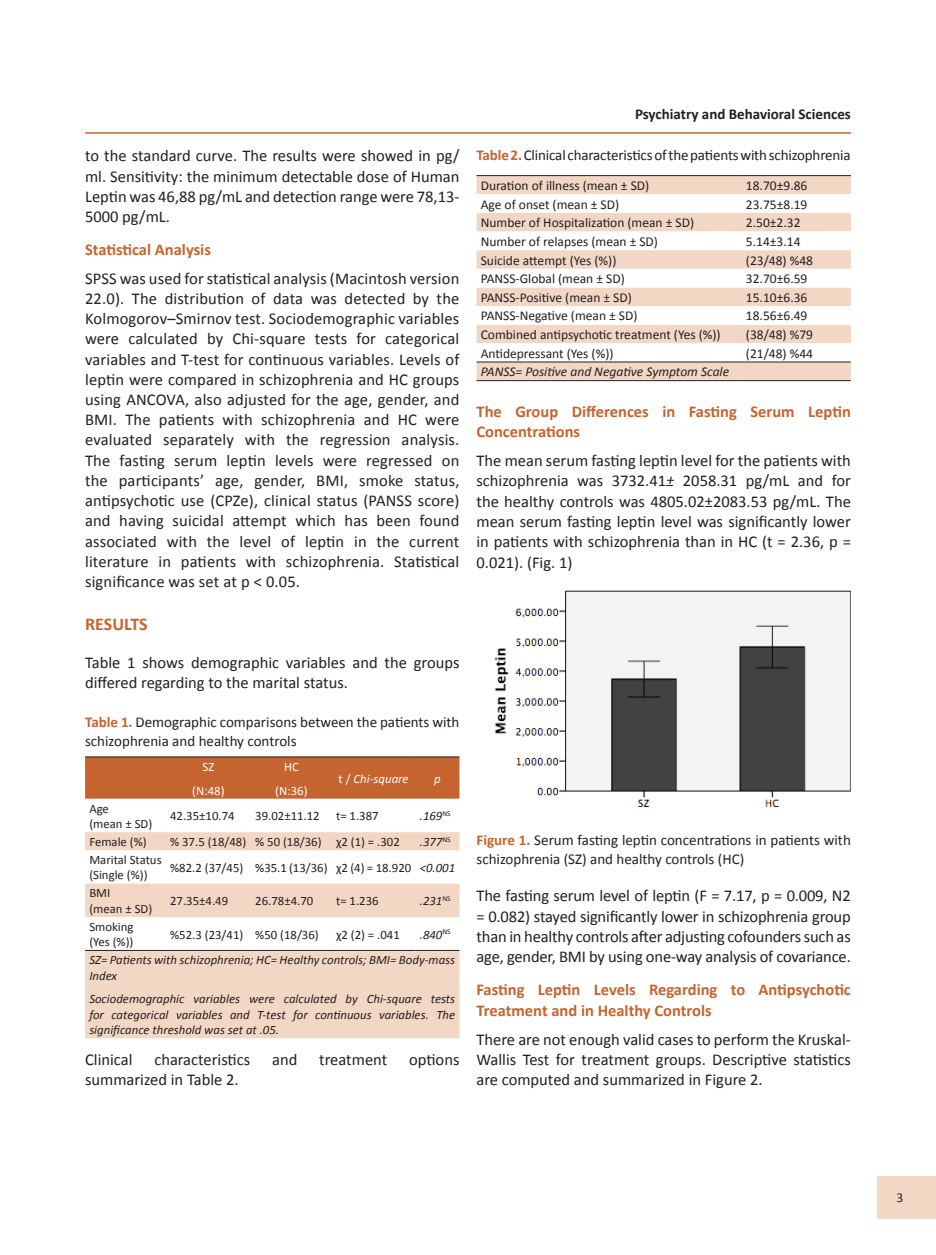
<style>
.page{position:relative;width:936px;height:1255px;background:#fff}
.page>*{position:absolute;margin:0;border:0;box-sizing:border-box;transform-origin:0 0}
.t1{font:700 18px "Calibri";color:#c5642f}
.Mnormal{font:16.5px/20.2px "Calibri";color:#231f20;text-align:justify}
.t2{font:700 16.5px/20.4px "Calibri";color:#c5642f}
.PicH{font:15px/18.6px "Calibri";color:#231f20}
.TableH{font:15px/18.5px "Calibri";color:#231f20}
.Mnormal-2{font:15px "Calibri";letter-spacing:-.01em;color:#231f20}
.t3{font:700 15px "Calibri";color:#231f20}
.Tabletxt{font:13.5px "Calibri";color:#231f20}
.Tabletxt-2{font:italic 13.5px "Calibri";color:#231f20}
.Tabletxt-3{font:italic 12.75px/15.3px "Calibri";color:#231f20}
.Tabletxt-4{font:12.75px/15.3px "Calibri";color:#231f20}
.Tabletxt-5{font:12.75px "Calibri";color:#fff}
.Tabletxt-6{font:italic 12.75px "Calibri";color:#fff}
.s1{font-weight:700;color:#c5642f}
.s2{font-style:normal}
.s3{font-style:italic}
</style>
<div class="page">
<hr style="left:85px;top:132px;width:765px;height:2px;background:#c5642f">
<div style="left:877px;top:1175px;width:58px;height:43px;background:#f3d7c5"></div>
<div style="left:476px;top:176px;width:374px;height:204px;background:#f3d7c5"></div>
<svg style="left:476px;top:194px;width:374px;height:167px"></svg>
<hr style="left:476px;top:175px;width:265px;height:1px;background:#231f20">
<hr style="left:741px;top:175px;width:109px;height:1px;background:#231f20">
<hr style="left:476px;top:361px;width:265px;height:1px;background:#231f20">
<hr style="left:741px;top:361px;width:109px;height:1px;background:#231f20">
<hr style="left:476px;top:380px;width:265px;height:1px;background:#231f20">
<hr style="left:741px;top:380px;width:109px;height:1px;background:#231f20">
<img style="left:494px;top:590px;width:356px;height:218px">
<div style="left:85px;top:757px;width:374px;height:41px;background:#c5642f"></div>
<svg style="left:85px;top:798px;width:374px;height:1px"></svg>
<svg style="left:85px;top:832px;width:374px;height:206px;fill:#f3d7c5"></svg>
<hr style="left:85px;top:756px;width:81px;height:1px;background:#231f20">
<hr style="left:166px;top:756px;width:85px;height:1px;background:#231f20">
<hr style="left:251px;top:756px;width:81px;height:1px;background:#231f20">
<hr style="left:332px;top:756px;width:83px;height:1px;background:#231f20">
<hr style="left:415px;top:756px;width:44px;height:1px;background:#231f20">
<hr style="left:85px;top:950px;width:81px;height:1px;background:#231f20">
<hr style="left:166px;top:950px;width:85px;height:1px;background:#231f20">
<hr style="left:251px;top:950px;width:81px;height:1px;background:#231f20">
<hr style="left:332px;top:950px;width:83px;height:1px;background:#231f20">
<hr style="left:415px;top:950px;width:44px;height:1px;background:#231f20">
<p class="Mnormal" style="left:85px;top:145px;width:376px">to the standard curve. The results were showed in pg/ ml. Sensitivity: the minimum detectable dose of Human Leptin was 46,88 pg/mL and detection range were 78,13- 5000 pg/mL.</p>
<h3 class="t2" style="left:85px;top:239px;width:127px">Statistical Analysis</h3>
<p class="Mnormal" style="left:85px;top:267px;width:376px">SPSS was used for statistical analysis (Macintosh version 22.0). The distribution of data was detected by the Kolmogorov–Smirnov test. Sociodemographic variables were calculated by Chi-square tests for categorical variables and T-test for continuous variables. Levels of leptin were compared in schizophrenia and HC groups using ANCOVA, also adjusted for the age, gender, and BMI. The patients with schizophrenia and HC were evaluated separately with the regression analysis.<br>The fasting serum leptin levels were regressed on the participants’ age, gender, BMI, smoke status, antipsychotic use (CPZe), clinical status (PANSS score) and having suicidal attempt which has been found associated with the level of leptin in the current literature in patients with schizophrenia. Statistical significance was set at p &lt; 0.05.</p>
<h2 class="t1" style="left:85px;top:611px;width:64px">RESULTS</h2>
<p class="Mnormal" style="left:85px;top:651px;width:376px">Table 1 shows demographic variables and the groups differed regarding to the marital status.</p>
<p class="TableH" style="left:85px;top:712px;width:376px"><span class="s1">Table 1.</span> Demographic comparisons between the patients with schizophrenia and healthy controls</p>
<p class="Tabletxt-5" style="left:202px;top:758px;width:13px">SZ</p>
<p class="Tabletxt-5" style="left:192px;top:782px;width:34px">(N:48)</p>
<p class="Tabletxt-5" style="left:284px;top:758px;width:16px">HC</p>
<p class="Tabletxt-5" style="left:275px;top:782px;width:34px">(N:36)</p>
<p class="Tabletxt-6" style="left:338px;top:769px;width:72px"><span class="s2">t /</span> Chi-square</p>
<p class="Tabletxt-6" style="left:434px;top:769px;width:8px">p</p>
<p class="Tabletxt-4" style="left:89px;top:800px;width:64px">Age<br>(mean ± SD)</p>
<p class="Tabletxt-4" style="left:170px;top:807px;width:66px">42.35±10.74</p>
<p class="Tabletxt-4" style="left:255px;top:807px;width:66px">39.02±11.12</p>
<p class="Tabletxt-4" style="left:336px;top:807px;width:44px">t= 1.387</p>
<p class="Tabletxt-3" style="left:420px;top:807px;width:32px">.169<sup>NS</sup></p>
<p class="Tabletxt-4" style="left:89px;top:833px;width:59px">Female (%)</p>
<p class="Tabletxt-4" style="left:170px;top:833px;width:77px">% 37.5 (18/48)</p>
<p class="Tabletxt-4" style="left:255px;top:833px;width:68px">% 50 (18/36)</p>
<p class="Tabletxt-4" style="left:336px;top:833px;width:65px">χ2 (1) = .302</p>
<p class="Tabletxt-3" style="left:420px;top:833px;width:32px">.377<sup>NS</sup></p>
<p class="Tabletxt-4" style="left:89px;top:851px;width:74px">Marital Status (Single (%))</p>
<p class="Tabletxt-4" style="left:170px;top:859px;width:75px">%82.2 (37/45)</p>
<p class="Tabletxt-4" style="left:255px;top:859px;width:74px">%35.1 (13/36)</p>
<p class="Tabletxt-4" style="left:336px;top:859px;width:77px">χ2 (4) = 18.920</p>
<p class="Tabletxt-3" style="left:420px;top:859px;width:37px">&lt;0.001</p>
<p class="Tabletxt-4" style="left:89px;top:885px;width:64px">BMI<br>(mean ± SD)</p>
<p class="Tabletxt-4" style="left:170px;top:892px;width:60px">27.35±4.49</p>
<p class="Tabletxt-4" style="left:255px;top:892px;width:60px">26.78±4.70</p>
<p class="Tabletxt-4" style="left:336px;top:892px;width:44px">t= 1.236</p>
<p class="Tabletxt-3" style="left:420px;top:892px;width:32px">.231<sup>NS</sup></p>
<p class="Tabletxt-4" style="left:89px;top:918px;width:46px">Smoking (Yes (%))</p>
<p class="Tabletxt-4" style="left:170px;top:926px;width:75px">%52.3 (23/41)</p>
<p class="Tabletxt-4" style="left:255px;top:926px;width:65px">%50 (18/36)</p>
<p class="Tabletxt-4" style="left:336px;top:926px;width:65px">χ2 (2) = .041</p>
<p class="Tabletxt-3" style="left:420px;top:926px;width:32px">.840<sup>NS</sup></p>
<p class="Tabletxt-3" style="left:89px;top:951px;width:367px">SZ= Patients with schizophrenia; HC= Healthy controls; BMI= Body-mass<br>Index</p>
<p class="Tabletxt-3" style="left:89px;top:990px;width:367px;text-align:justify">Sociodemographic variables were calculated by Chi-square tests for categorical variables and T-test for continuous variables. The significance threshold was set at .05.</p>
<p class="Mnormal" style="left:85px;top:1048px;width:49px">Clinical</p>
<p class="Mnormal" style="left:154px;top:1048px;width:97px">characteristics</p>
<p class="Mnormal" style="left:272px;top:1048px;width:27px">and</p>
<p class="Mnormal" style="left:319px;top:1048px;width:69px">treatment</p>
<p class="Mnormal" style="left:409px;top:1048px;width:52px">options</p>
<p class="Mnormal" style="left:85px;top:1068px;width:155px">summarized in Table 2.</p>
<p class="t3" style="left:635px;top:103px;width:217px">Psychiatry and Behavioral Sciences</p>
<p class="Mnormal-2" style="left:476px;top:146px;width:376px"><span class="s1">Table 2.</span> Clinical characteristics of the patients with schizophrenia</p>
<p class="Tabletxt" style="left:480px;top:177px;width:170px">Duration of illness (mean ± SD)</p>
<p class="Tabletxt" style="left:746px;top:177px;width:63px">18.70±9.86</p>
<p class="Tabletxt" style="left:480px;top:196px;width:140px">Age of onset (mean ± SD)</p>
<p class="Tabletxt" style="left:746px;top:196px;width:63px">23.75±8.19</p>
<p class="Tabletxt" style="left:480px;top:214px;width:215px">Number of Hospitalization (mean ± SD)</p>
<p class="Tabletxt" style="left:746px;top:214px;width:56px">2.50±2.32</p>
<p class="Tabletxt" style="left:480px;top:233px;width:179px">Number of relapses (mean ± SD)</p>
<p class="Tabletxt" style="left:746px;top:233px;width:56px">5.14±3.14</p>
<p class="Tabletxt" style="left:480px;top:252px;width:137px">Suicide attempt (Yes (%))</p>
<p class="Tabletxt" style="left:746px;top:252px;width:69px">(23/48) %48</p>
<p class="Tabletxt" style="left:480px;top:270px;width:145px">PANSS-Global (mean ± SD)</p>
<p class="Tabletxt" style="left:746px;top:270px;width:63px">32.70±6.59</p>
<p class="Tabletxt" style="left:480px;top:289px;width:153px">PANSS-Positive (mean ± SD)</p>
<p class="Tabletxt" style="left:746px;top:289px;width:63px">15.10±6.36</p>
<p class="Tabletxt" style="left:480px;top:307px;width:158px">PANSS-Negative (mean ± SD)</p>
<p class="Tabletxt" style="left:746px;top:307px;width:63px">18.56±6.49</p>
<p class="Tabletxt" style="left:480px;top:326px;width:241px">Combined antipsychotic treatment (Yes (%))</p>
<p class="Tabletxt" style="left:746px;top:326px;width:69px">(38/48) %79</p>
<p class="Tabletxt" style="left:480px;top:345px;width:134px">Antidepressant (Yes (%))</p>
<p class="Tabletxt" style="left:746px;top:345px;width:69px">(21/48) %44</p>
<p class="Tabletxt-2" style="left:480px;top:362px;width:250px">PANSS= Positive and Negative Symptom Scale</p>
<h3 class="t2" style="left:476px;top:400px;width:376px">The Group Differences in Fasting Serum Leptin<br>Concentrations</h3>
<p class="Mnormal" style="left:476px;top:449px;width:376px">The mean serum fasting leptin level for the patients with schizophrenia was 3732.41<span class="s3">±</span> 2058.31 pg/mL and for the healthy controls was 4805.02±2083.53 pg/mL. The mean serum fasting leptin level was significantly lower in patients with schizophrenia than in HC (t = 2.36, p = 0.021). (Fig. 1)</p>
<p class="PicH" style="left:476px;top:830px;width:376px"><span class="s1">Figure 1.</span> Serum fasting leptin concentrations in patients with schizophrenia (SZ) and healthy controls (HC)</p>
<p class="Mnormal" style="left:476px;top:884px;width:376px">The fasting serum level of leptin (F = 7.17, p = 0.009, N2 = 0.082) stayed significantly lower in schizophrenia group than in healthy controls after adjusting cofounders such as age, gender, BMI by using one-way analysis of covariance.</p>
<h3 class="t2" style="left:476px;top:979px;width:376px">Fasting Leptin Levels Regarding to Antipsychotic<br>Treatment and in Healthy Controls</h3>
<p class="Mnormal" style="left:476px;top:1028px;width:376px">There are not enough valid cases to perform the Kruskal-Wallis Test for treatment groups. Descriptive statistics are computed and summarized in Figure 2.</p>
<p class="Tabletxt" style="left:896px;top:1188px;width:8px">3</p>
</div>
